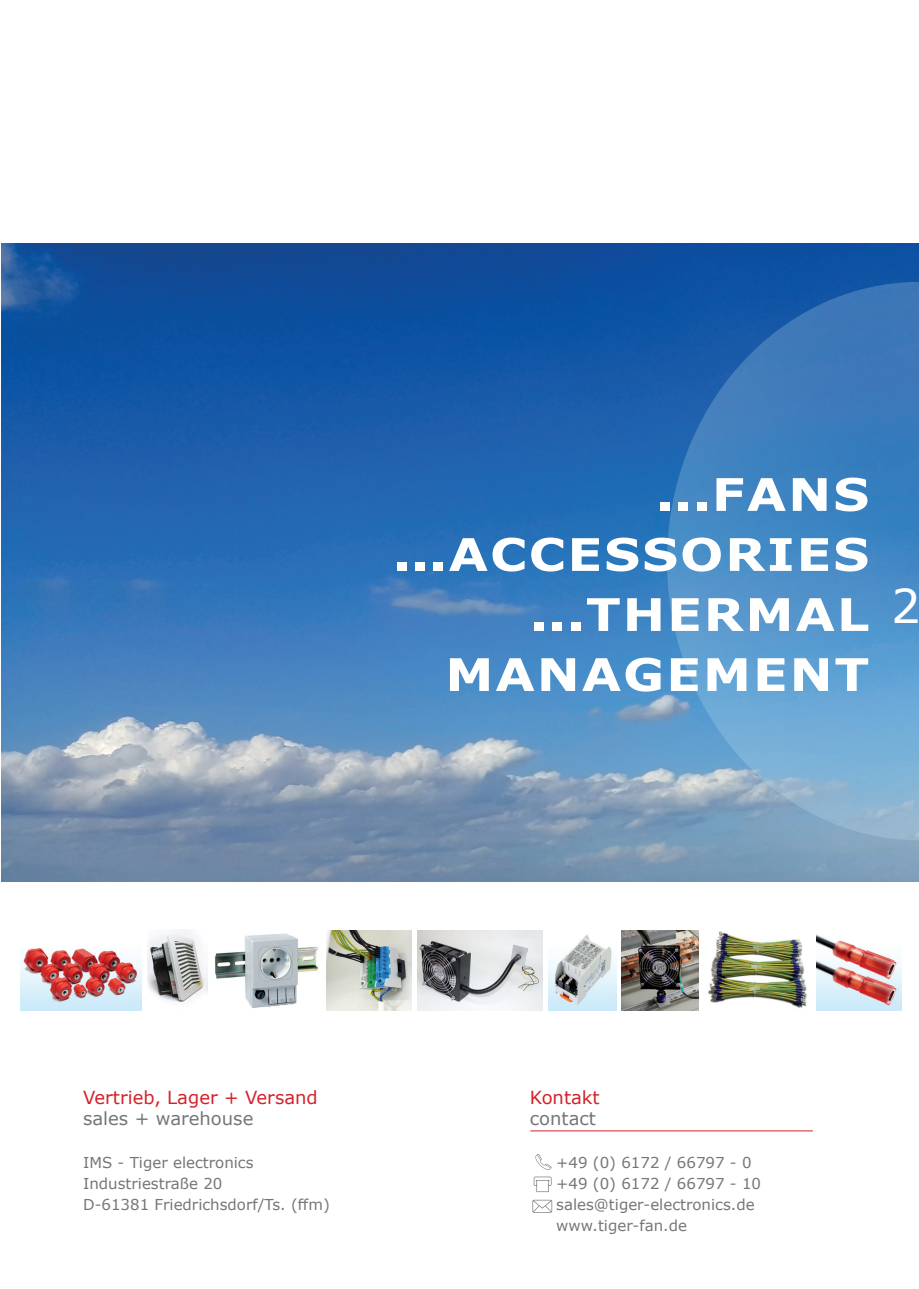
<style>
.page{position:relative;width:919px;height:1289px;background:#fff}
.page>*{position:absolute;margin:0;border:0;box-sizing:border-box;transform-origin:0 0}
.t1{font:46.5px "Verdana";color:#fff}
.t2{font:700 45px "Verdana";letter-spacing:.035em;color:#fff;scale:1.13 1}
.t3{font:18px "Verdana";color:#d3222a}
.t4{font:18px "Verdana";color:#757679}
.t5{font:15px "Verdana";color:#757679}
</style>
<div class="page">
<img style="left:1px;top:243px;width:917px;height:638px">
<svg style="left:667px;top:282px;width:251px;height:558px;background:#4f8cc3"></svg>
<img style="left:21px;top:948px;width:120px;height:62px">
<img style="left:548px;top:935px;width:68px;height:75px">
<img style="left:215px;top:933px;width:103px;height:75px">
<img style="left:326px;top:930px;width:85px;height:80px">
<img style="left:147px;top:929px;width:60px;height:73px">
<img style="left:417px;top:930px;width:125px;height:80px">
<img style="left:622px;top:930px;width:76px;height:80px">
<img style="left:708px;top:931px;width:99px;height:77px">
<img style="left:816px;top:934px;width:85px;height:76px">
<hr style="left:530px;top:1130px;width:282px;height:1px;background:#d3222a">
<svg style="left:535px;top:1154px;width:16px;height:15px"></svg>
<svg style="left:533px;top:1176px;width:18px;height:15px"></svg>
<svg style="left:532px;top:1199px;width:20px;height:13px"></svg>
<p class="t2" style="left:655px;top:462px;width:190px">...FANS</p>
<p class="t2" style="left:392px;top:522px;width:423px">...ACCESSORIES</p>
<p class="t2" style="left:529px;top:582px;width:302px">...THERMAL</p>
<p class="t2" style="left:445px;top:642px;width:377px">MANAGEMENT</p>
<p class="t1" style="left:891px;top:574px;width:31px">2</p>
<p class="t3" style="left:83px;top:1084px;width:236px">Vertrieb, Lager + Versand</p>
<p class="t4" style="left:83px;top:1106px;width:172px">sales + warehouse</p>
<p class="t5" style="left:83px;top:1152px;width:172px">IMS - Tiger electronics</p>
<p class="t5" style="left:83px;top:1173px;width:141px">Industriestraße 20</p>
<p class="t5" style="left:83px;top:1194px;width:248px">D-61381 Friedrichsdorf/Ts. (ffm)</p>
<p class="t3" style="left:530px;top:1084px;width:71px">Kontakt</p>
<p class="t4" style="left:530px;top:1106px;width:68px">contact</p>
<p class="t5" style="left:556px;top:1152px;width:197px">+49 (0) 6172 / 66797 - 0</p>
<p class="t5" style="left:556px;top:1173px;width:206px">+49 (0) 6172 / 66797 - 10</p>
<p class="t5" style="left:556px;top:1194px;width:200px">sales@tiger-electronics.de</p>
<p class="t5" style="left:556px;top:1215px;width:132px">www.tiger-fan.de</p>
</div>
